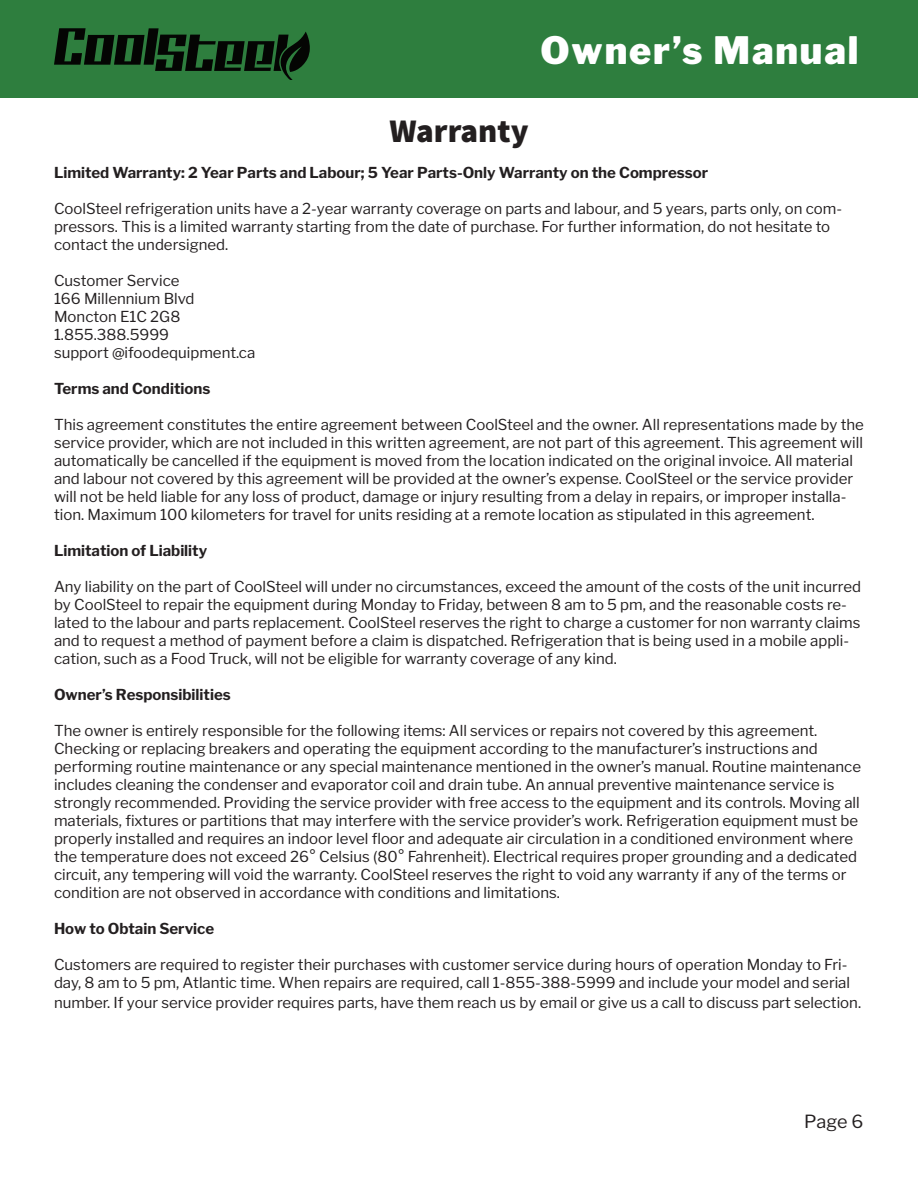
<style>
.page{position:relative;width:918px;height:1188px;background:#fff}
.page>*{position:absolute;margin:0;border:0;box-sizing:border-box;transform-origin:0 0}
.t1{font:900 37.5px "Libre Franklin";letter-spacing:.05em;color:#fff}
.t2{font:900 33px "Source Sans Pro";color:#231f20}
.t3{font:18px "Libre Franklin";color:#231f20}
.t4{font:15px/18px "Libre Franklin";color:#231f20}
.t5{font:700 15px "Libre Franklin";color:#231f20}
</style>
<div class="page">
<div style="left:0;top:0;width:918px;height:97px;background:#2e7e3e"></div>
<svg style="left:54px;top:28px;width:256px;height:52px"></svg>
<p class="t1" style="left:541px;top:28px;width:319px">Owner’s Manual</p>
<p class="t2" style="left:389px;top:109px;width:141px">Warranty</p>
<p class="t5" style="left:54px;top:164px;width:656px">Limited Warranty: 2 Year Parts and Labour; 5 Year Parts-Only Warranty on the Compressor</p>
<p class="t4" style="left:54px;top:200px;width:790px">CoolSteel refrigeration units have a 2-year warranty coverage on parts and labour, and 5 years, parts only, on com&shy;pressors. This is a limited warranty starting from the date of purchase. For further information, do not hesitate to contact the undersigned.</p>
<p class="t4" style="left:54px;top:272px;width:127px">Customer Service</p>
<p class="t4" style="left:54px;top:290px;width:142px">166 Millennium Blvd</p>
<p class="t4" style="left:54px;top:308px;width:128px">Moncton E1C 2G8</p>
<p class="t4" style="left:54px;top:326px;width:117px">1.855.388.5999</p>
<p class="t4" style="left:54px;top:344px;width:203px">support @ifoodequipment.ca</p>
<p class="t5" style="left:54px;top:380px;width:158px">Terms and Conditions</p>
<p class="t4" style="left:54px;top:416px;width:812px">This agreement constitutes the entire agreement between CoolSteel and the owner. All representations made by the service provider, which are not included in this written agreement, are not part of this agreement. This agreement will automatically be cancelled if the equipment is moved from the location indicated on the original invoice. All material and labour not covered by this agreement will be provided at the owner’s expense. CoolSteel or the service provider will not be held liable for any loss of product, damage or injury resulting from a delay in repairs, or improper installa&shy;tion. Maximum 100 kilometers for travel for units residing at a remote location as stipulated in this agreement.</p>
<p class="t5" style="left:54px;top:542px;width:155px">Limitation of Liability</p>
<p class="t4" style="left:54px;top:578px;width:809px">Any liability on the part of CoolSteel will under no circumstances, exceed the amount of the costs of the unit incurred by CoolSteel to repair the equipment during Monday to Friday, between 8 am to 5 pm, and the reasonable costs re&shy;lated to the labour and parts replacement. CoolSteel reserves the right to charge a customer for non warranty claims and to request a method of payment before a claim is dispatched. Refrigeration that is being used in a mobile appli&shy;cation, such as a Food Truck, will not be eligible for warranty coverage of any kind.</p>
<p class="t5" style="left:54px;top:686px;width:178px">Owner’s Responsibilities</p>
<p class="t4" style="left:54px;top:722px;width:809px">The owner is entirely responsible for the following items: All services or repairs not covered by this agreement.<br>Checking or replacing breakers and operating the equipment according to the manufacturer’s instructions and performing routine maintenance or any special maintenance mentioned in the owner’s manual. Routine maintenance includes cleaning the condenser and evaporator coil and drain tube. An annual preventive maintenance service is strongly recommended. Providing the service provider with free access to the equipment and its controls. Moving all materials, fixtures or partitions that may interfere with the service provider’s work. Refrigeration equipment must be properly installed and requires an indoor level floor and adequate air circulation in a conditioned environment where the temperature does not exceed 26° Celsius (80° Fahrenheit). Electrical requires proper grounding and a dedicated circuit, any tempering will void the warranty. CoolSteel reserves the right to void any warranty if any of the terms or condition are not observed in accordance with conditions and limitations.</p>
<p class="t5" style="left:54px;top:920px;width:162px">How to Obtain Service</p>
<p class="t4" style="left:54px;top:956px;width:798px">Customers are required to register their purchases with customer service during hours of operation Monday to Fri&shy;day, 8 am to 5 pm, Atlantic time. When repairs are required, call 1-855-388-5999 and include your model and serial</p>
<p class="t4" style="left:54px;top:994px;width:809px">number. If your service provider requires parts, have them reach us by email or give us a call to discuss part selection.</p>
<p class="t3" style="left:804px;top:1111px;width:61px">Page 6</p>
</div>
